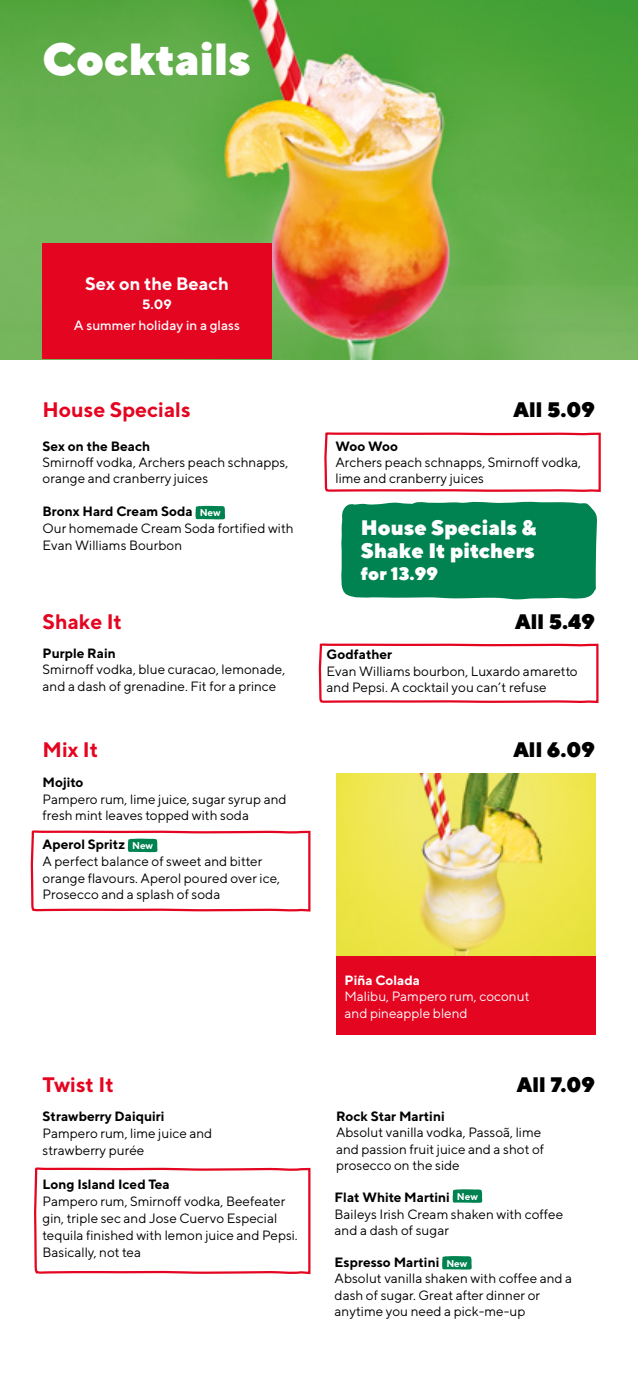
<style>
.page{position:relative;width:638px;height:1382px;background:#fff}
.page>*{position:absolute;margin:0;border:0;box-sizing:border-box;transform-origin:0 0}
.t1{font:900 45px "TT Norms";color:#fff}
.t2{font:700 21px "TT Norms";color:#e40521}
.t3{font:900 21px/22.5px "TT Norms";color:#fff}
.t4{font:900 21px "TT Norms";color:#000}
.t5{font:700 18px "TT Norms";color:#fff}
.t6{font:900 18px "TT Norms";color:#fff}
.t7{font:13.5px/16.2px "TT Norms";color:#000}
.t8{font:700 13.5px "TT Norms";color:#000}
.t9{font:13.5px/16.2px "TT Norms";color:#fff}
.t10{font:500 13.5px "TT Norms";color:#fff}
.t11{font:700 13.5px "TT Norms";color:#fff}
.s1{font-weight:700}
.s2{font-weight:700;font-size:9.9px;color:#fff}
</style>
<div class="page">
<img style="left:0;top:0;width:638px;height:359px">
<img style="left:336px;top:773px;width:259px;height:183px">
<div style="left:336px;top:956px;width:259px;height:78px;background:#e40521"></div>
<div style="left:341px;top:501px;width:256px;height:98px;background:#008251"></div>
<svg style="left:34px;top:1167px;width:277px;height:108px"></svg>
<div style="left:42px;top:243px;width:230px;height:116px;background:#e40521"></div>
<svg style="left:452px;top:1189px;width:30px;height:14px"></svg>
<svg style="left:442px;top:1256px;width:30px;height:14px"></svg>
<svg style="left:324px;top:432px;width:277px;height:60px"></svg>
<svg style="left:318px;top:643px;width:281px;height:60px"></svg>
<svg style="left:30px;top:830px;width:281px;height:82px"></svg>
<svg style="left:195px;top:506px;width:30px;height:13px"></svg>
<h1 class="t1" style="left:43px;top:30px;width:210px">Cocktails</h1>
<h3 class="t5" style="left:85px;top:272px;width:145px">Sex on the Beach</h3>
<p class="t11" style="left:142px;top:296px;width:31px">5.09</p>
<p class="t10" style="left:74px;top:317px;width:167px">A summer holiday in a glass</p>
<h2 class="t2" style="left:42px;top:397px;width:150px">House Specials</h2>
<h2 class="t4" style="left:513px;top:396px;width:83px">All 5.09</h2>
<p class="t8" style="left:43px;top:437px;width:109px">Sex on the Beach</p>
<p class="t7" style="left:43px;top:454px;width:247px">Smirnoff vodka, Archers peach schnapps, orange and cranberry juices</p>
<p class="t7" style="left:43px;top:503px;width:253px;line-height:16.8px"><span class="s1">Bronx Hard Cream Soda</span> <span class="s2">New<br></span>Our homemade Cream Soda fortified with<br>Evan Williams Bourbon</p>
<p class="t8" style="left:335px;top:437px;width:64px">Woo Woo</p>
<p class="t7" style="left:335px;top:454px;width:247px">Archers peach schnapps, Smirnoff vodka, lime and cranberry juices</p>
<h2 class="t3" style="left:361px;top:516px;width:177px">House Specials &amp;<br>Shake It pitchers</h2>
<h3 class="t6" style="left:361px;top:562px;width:79px">for 13.99</h3>
<h2 class="t2" style="left:43px;top:609px;width:81px">Shake It</h2>
<h2 class="t4" style="left:515px;top:608px;width:81px">All 5.49</h2>
<p class="t8" style="left:43px;top:645px;width:75px">Purple Rain</p>
<p class="t7" style="left:43px;top:661px;width:244px">Smirnoff vodka, blue curacao, lemonade, and a dash of grenadine. Fit for a prince</p>
<p class="t8" style="left:326px;top:646px;width:67px">Godfather</p>
<p class="t7" style="left:326px;top:662px;width:253px">Evan Williams bourbon, Luxardo amaretto and Pepsi. A cocktail you can’t refuse</p>
<h2 class="t2" style="left:43px;top:736px;width:57px">Mix It</h2>
<h2 class="t4" style="left:513px;top:736px;width:83px">All 6.09</h2>
<p class="t8" style="left:43px;top:774px;width:42px">Mojito</p>
<p class="t7" style="left:43px;top:791px;width:246px">Pampero rum, lime juice, sugar syrup and fresh mint leaves topped with soda</p>
<p class="t7" style="left:43px;top:836px;width:239px;line-height:16.8px"><span class="s1">Aperol Spritz</span> <span class="s2">New<br></span>A perfect balance of sweet and bitter orange flavours. Aperol poured over ice,<br>Prosecco and a splash of soda</p>
<p class="t11" style="left:344px;top:972px;width:77px">Piña Colada</p>
<p class="t9" style="left:344px;top:988px;width:186px">Malibu, Pampero rum, coconut and pineapple blend</p>
<h2 class="t2" style="left:43px;top:1072px;width:73px">Twist It</h2>
<h2 class="t4" style="left:517px;top:1071px;width:80px">All 7.09</h2>
<p class="t8" style="left:43px;top:1108px;width:124px">Strawberry Daiquiri</p>
<p class="t7" style="left:43px;top:1125px;width:171px;line-height:16.8px">Pampero rum, lime juice and strawberry purée</p>
<p class="t8" style="left:43px;top:1175px;width:129px">Long Island Iced Tea</p>
<p class="t7" style="left:43px;top:1192px;width:257px;line-height:17.1px">Pampero rum, Smirnoff vodka, Beefeater gin, triple sec and Jose Cuervo Especial tequila finished with lemon juice and Pepsi.<br>Basically, not tea</p>
<p class="t8" style="left:336px;top:1108px;width:110px">Rock Star Martini</p>
<p class="t7" style="left:336px;top:1124px;width:210px">Absolut vanilla vodka, Passoã, lime and passion fruit juice and a shot of prosecco on the side</p>
<p class="t7" style="left:334px;top:1189px;width:230px"><span class="s1">Flat White Martini</span> <sup>New<br></sup>Baileys Irish Cream shaken with coffee and a dash of sugar</p>
<p class="t7" style="left:334px;top:1254px;width:239px"><span class="s1">Espresso Martini</span> <span class="s2">New<br></span>Absolut vanilla shaken with coffee and a dash of sugar. Great after dinner or anytime you need a pick-me-up</p>
</div>
